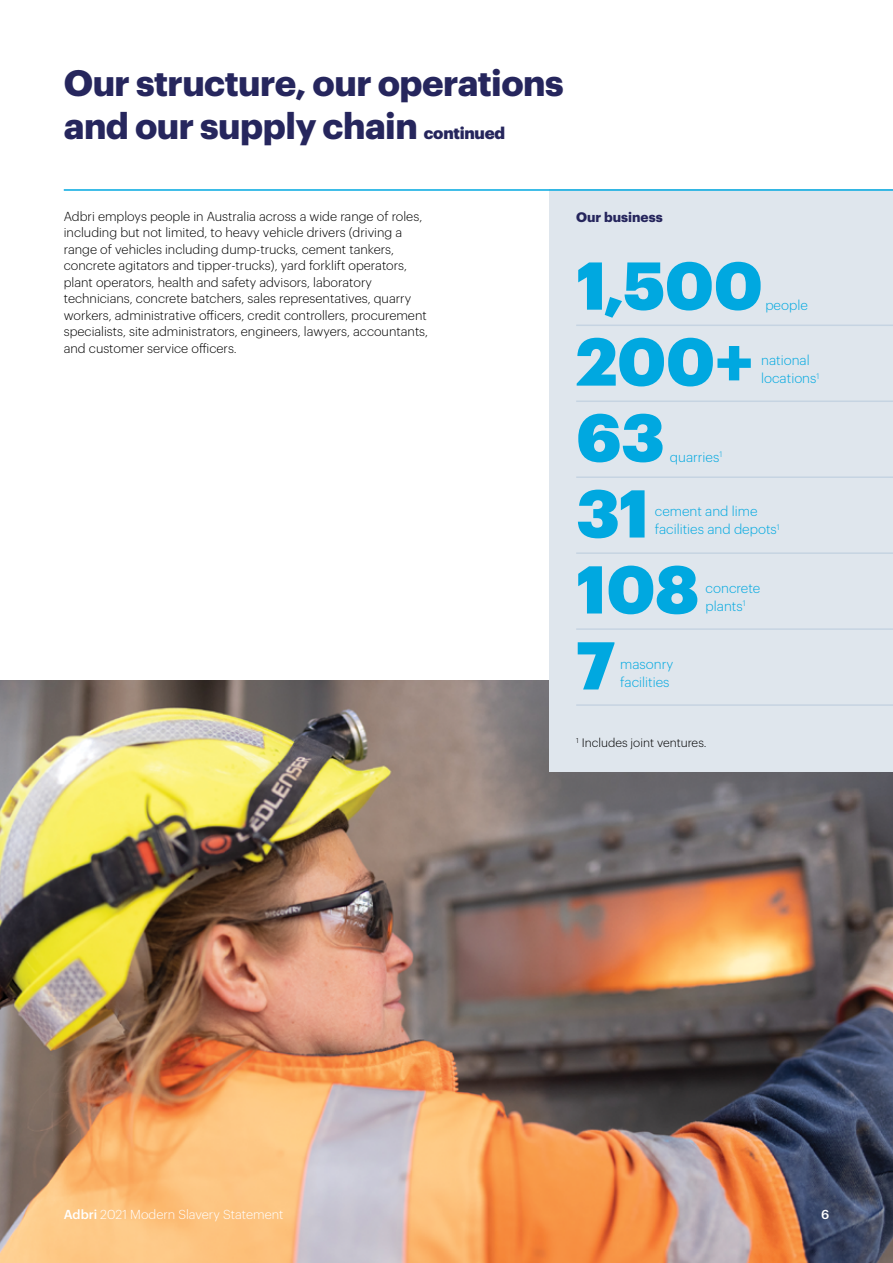
<style>
.page{position:relative;width:893px;height:1263px;background:#fff}
.page>*{position:absolute;margin:0;border:0;box-sizing:border-box;transform-origin:0 0}
.t1{font:900 66px/75.9px "Graphik";letter-spacing:-.005em;color:#00a8e0}
.t2{font:700 36px/43.2px "Graphik";letter-spacing:-.015em;color:#26265d}
.t3{font:300 13.5px/18px "Graphik";color:#00a8e0}
.t4{font:700 13.5px "Graphik";color:#26265d}
.t5{font:300 12.75px/16.5px "Graphik";color:#000}
.t6{font:300 12.75px "Graphik";color:#fff}
.t7{font:500 12.75px "Graphik";color:#fff}
.t8{font:300 12px "Graphik";color:#000}
.s1{font-weight:900;font-size:16.5px}
.s2{font-weight:500}
</style>
<div class="page">
<img style="left:0;top:680px;width:893px;height:583px">
<div style="left:550px;top:189px;width:343px;height:583px;background:#dfe6ed"></div>
<hr style="left:576px;top:325px;width:317px;height:1px;background:#c6d4e2">
<hr style="left:576px;top:400px;width:317px;height:2px;background:#c6d4e2">
<hr style="left:576px;top:476px;width:317px;height:2px;background:#c6d4e2">
<hr style="left:576px;top:552px;width:317px;height:2px;background:#c6d4e2">
<hr style="left:576px;top:628px;width:317px;height:2px;background:#c6d4e2">
<hr style="left:576px;top:704px;width:317px;height:2px;background:#c6d4e2">
<hr style="left:64px;top:189px;width:829px;height:2px;background:#00a8e0">
<h2 class="t2" style="left:64px;top:58px;width:501px">Our structure, our operations and our supply chain <span class="s1">continued</span></h2>
<p class="t5" style="left:64px;top:207px;width:366px">Adbri employs people in Australia across a wide range of roles, including but not limited, to heavy vehicle drivers (driving a range of vehicles including dump-trucks, cement tankers, concrete agitators and tipper-trucks), yard forklift operators, plant operators, health and safety advisors, laboratory technicians, concrete batchers, sales representatives, quarry workers, administrative officers, credit controllers, procurement specialists, site administrators, engineers, lawyers, accountants, and customer service officers.</p>
<p class="t4" style="left:576px;top:207px;width:88px">Our business</p>
<h1 class="t1" style="left:576px;top:242px;width:188px">1,500</h1>
<p class="t3" style="left:765px;top:295px;width:44px">people</p>
<h1 class="t1" style="left:576px;top:318px;width:179px">200+<br>63</h1>
<p class="t3" style="left:761px;top:350px;width:60px">national locations<sup>1</sup></p>
<p class="t3" style="left:670px;top:447px;width:54px">quarries<sup>1</sup></p>
<h1 class="t1" style="left:576px;top:470px;width:124px">31<br>108<br>7</h1>
<p class="t3" style="left:655px;top:501px;width:126px">cement and lime facilities and depots<sup>1</sup></p>
<p class="t3" style="left:706px;top:578px;width:56px">concrete plants<sup>1</sup></p>
<p class="t3" style="left:620px;top:654px;width:55px">masonry facilities</p>
<p class="t8" style="left:576px;top:734px;width:132px"><sup>1</sup> Includes joint ventures.</p>
<p class="t6" style="left:64px;top:1205px;width:221px"><span class="s2">Adbri</span> 2021 Modern Slavery Statement</p>
<p class="t7" style="left:821px;top:1205px;width:10px">6</p>
</div>
